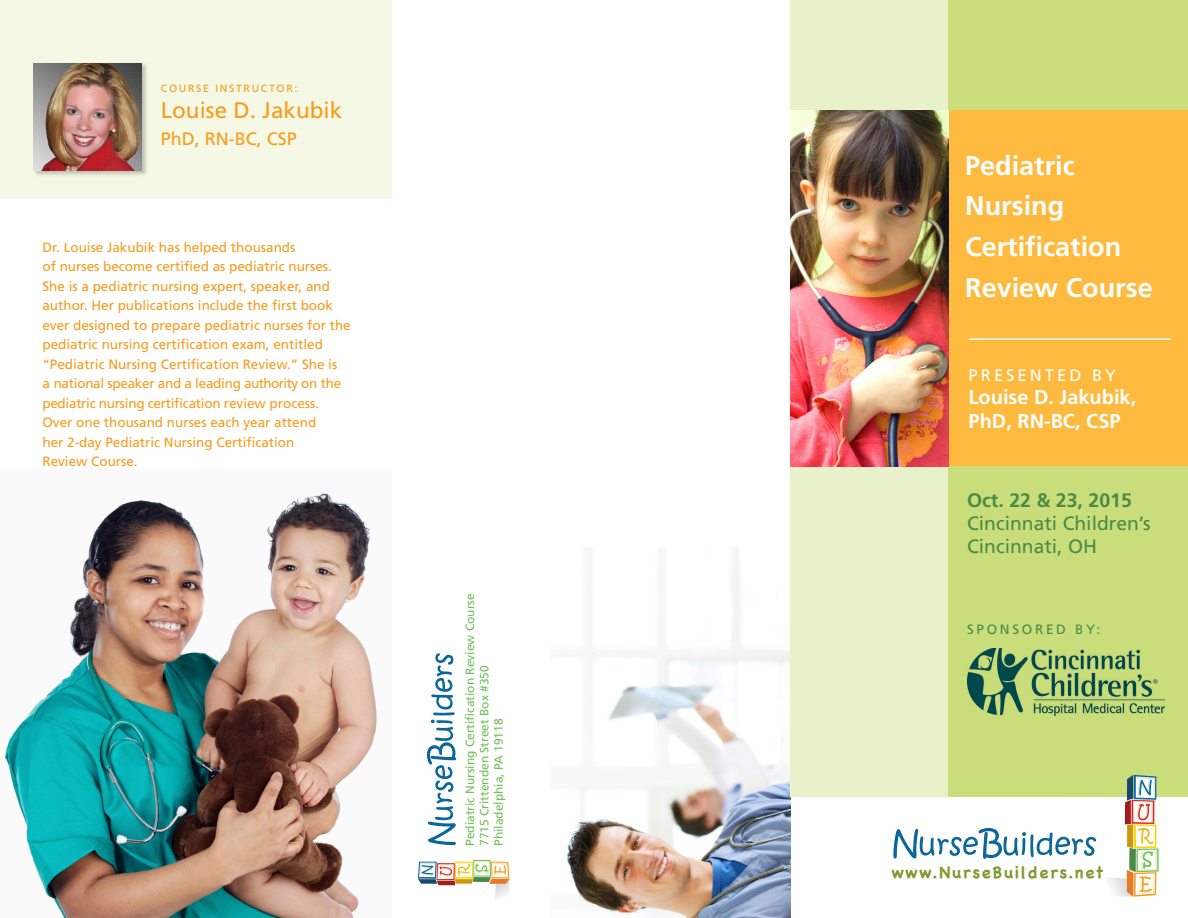
<style>
.page{position:relative;width:1188px;height:918px;background:#fff}
.page>*{position:absolute;margin:0;border:0;box-sizing:border-box;transform-origin:0 0}
.t1{font:700 27px/40.8px "Frutiger LT Std";color:#fff}
.t2{font:22.5px "Frutiger LT Std";color:#f89b1c}
.t3{font:700 19.95px/23.7px "Frutiger LT Std";color:#fff}
.t4{font:700 19.5px "Frutiger LT Std";color:#4a8b47}
.t5{font:19.35px/23.2px "Frutiger LT Std";color:#4a8b47}
.t6{font:18px "Frutiger LT Std";color:#f89b1c}
.t7{font:16.65px "Frutiger LT Std";letter-spacing:.18em;color:#fff}
.t8{font:700 16.5px "Chalkboard";letter-spacing:.1em;color:#829930}
.t9{font:13.5px/19.5px "Frutiger LT Std";color:#f89b1c}
.t10{font:13.5px "Frutiger LT Std";letter-spacing:.2em;color:#4a8b47}
.t11{font:12px "Frutiger LT Std";color:#6fc059}
.t12{font:10.5px "Frutiger LT Std";letter-spacing:.16em;color:#f89b1c}
</style>
<div class="page">
<img style="left:550px;top:547px;width:240px;height:371px">
<div style="left:791px;top:0;width:397px;height:796px;background:#c9dd7a"></div>
<div style="left:790px;top:0;width:158px;height:796px;background:#e9f1ca"></div>
<svg style="left:418px;top:860px;width:91px;height:39px"></svg>
<svg style="left:427px;top:653px;width:29px;height:192px"></svg>
<div style="left:0;top:0;width:392px;height:783px;background:#f4f8e4"></div>
<div style="left:0;top:200px;width:392px;height:718px;background:#fff"></div>
<img style="left:5px;top:493px;width:372px;height:425px">
<div style="left:34px;top:63px;width:114px;height:115px;background:#231f20;opacity:.25"></div>
<img style="left:34px;top:63px;width:108px;height:108px">
<div style="left:790px;top:111px;width:398px;height:355px;background:#fdba3f"></div>
<img style="left:790px;top:111px;width:158px;height:355px">
<hr style="left:969px;top:338px;width:202px;height:2px;background:#fff">
<svg style="left:893px;top:775px;width:266px;height:122px"></svg>
<img style="left:967px;top:648px;width:197px;height:67px">
<p class="t12" style="left:161px;top:82px;width:138px">COURSE INSTRUCTOR:</p>
<p class="t2" style="left:161px;top:97px;width:183px">Louise D. Jakubik</p>
<p class="t6" style="left:161px;top:128px;width:138px">PhD, RN-BC, CSP</p>
<p class="t9" style="left:42px;top:237px;width:310px">Dr. Louise Jakubik has helped thousands<br>of nurses become certified as pediatric nurses.<br>She is a pediatric nursing expert, speaker, and author. Her publications include the first book ever designed to prepare pediatric nurses for the pediatric nursing certification exam, entitled “Pediatric Nursing Certification Review.” She is<br>a national speaker and a leading authority on the pediatric nursing certification review process.<br>Over one thousand nurses each year attend<br>her 2-day Pediatric Nursing Certification<br>Review Course.</p>
<p class="t11" style="left:463px;top:846px;width:254px;rotate:-90deg">Pediatric Nursing Certification Review Course</p>
<p class="t11" style="left:477px;top:846px;width:182px;rotate:-90deg">7715 Crittenden Street Box #350</p>
<p class="t11" style="left:492px;top:846px;width:129px;rotate:-90deg">Philadelphia, PA 19118</p>
<p class="t1" style="left:965px;top:145px;width:189px">Pediatric<br>Nursing<br>Certification<br>Review Course</p>
<p class="t7" style="left:969px;top:365px;width:149px">PRESENTED BY</p>
<p class="t3" style="left:969px;top:386px;width:169px">Louise D. Jakubik,<br>PhD, RN-BC, CSP</p>
<p class="t4" style="left:967px;top:488px;width:166px">Oct. 22 &amp; 23, 2015</p>
<p class="t5" style="left:967px;top:512px;width:185px">Cincinnati Children’s<br>Cincinnati, OH</p>
<p class="t10" style="left:967px;top:621px;width:135px">SPONSORED BY:</p>
<p class="t8" style="left:891px;top:863px;width:214px">www.NurseBuilders.net</p>
</div>
